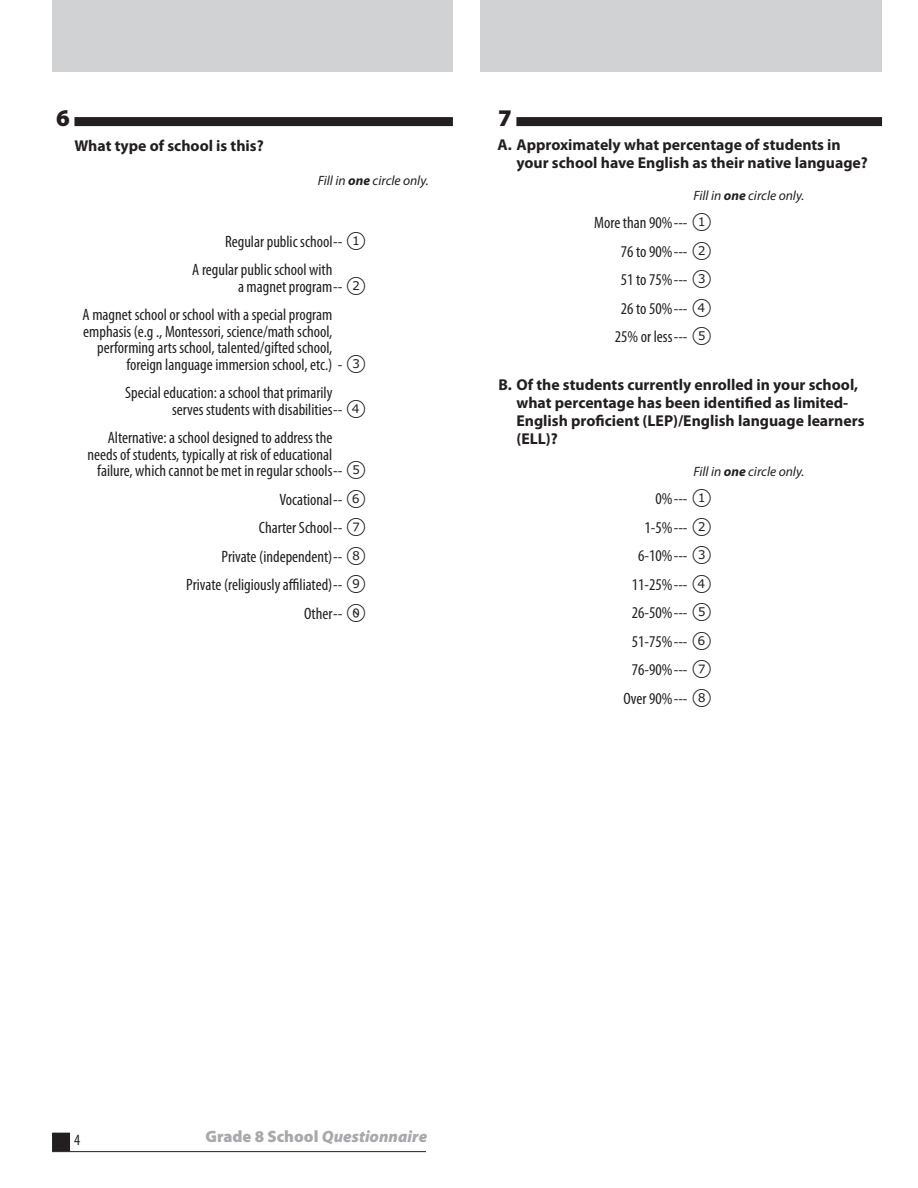
<style>
.page{position:relative;width:918px;height:1188px;background:#fff}
.page>*{position:absolute;margin:0;border:0;box-sizing:border-box;transform-origin:0 0}
.t1{font:900 24px "Myriad Pro";color:#231f20}
.t2{font:condensed 16.5px/28.5px "Myriad Pro";color:#231f20}
.t3{font:italic 900 16.5px "Myriad Pro";color:#a8a9ad}
.t4{font:700 15.75px/18px "Myriad Pro";color:#231f20}
.t5{font:condensed 15.75px "Myriad Pro";color:#231f20}
.t6{font:italic 13.5px "Myriad Pro";color:#231f20}
.s1{font-weight:700}
.s2{font-family:"TIMSS options";font-stretch:normal;font-size:22.5px}
.s3{font-style:normal}
</style>
<div class="page">
<div style="left:52px;top:0;width:401px;height:72px;background:#d1d2d4"></div>
<div style="left:480px;top:0;width:402px;height:72px;background:#d1d2d4"></div>
<div style="left:53px;top:1133px;width:16px;height:17px;background:#231f20"></div>
<div style="left:52px;top:1133px;width:18px;height:18px;border:2px solid #231f20"></div>
<hr style="left:52px;top:1151px;width:374px;height:1px;background:#231f20">
<div style="left:74px;top:117px;width:379px;height:9px;background:#231f20"></div>
<div style="left:516px;top:117px;width:366px;height:9px;background:#231f20"></div>
<h1 class="t1" style="left:56px;top:104px;width:15px">6</h1>
<p class="t4" style="left:74px;top:136px;width:191px">What type of school is this?</p>
<p class="t6" style="left:318px;top:173px;width:112px">Fill in <span class="s1">one</span> circle only.</p>
<p class="t2" style="left:192px;top:227px;width:175px;text-indent:33px">Regular public school-- <span class="s2">1<br></span>A regular public school with</p>
<p class="t2" style="left:83px;top:272px;width:285px;text-indent:155px">a magnet program-- <span class="s2">2<br></span>A magnet school or school with a special program</p>
<p class="t2" style="left:83px;top:317px;width:251px">emphasis (e.g ., Montessori, science/math school,</p>
<p class="t2" style="left:97px;top:333px;width:237px">performing arts school, talented/gifted school,</p>
<p class="t2" style="left:126px;top:350px;width:241px">foreign language immersion school, etc.) - <span class="s2">3</span></p>
<p class="t2" style="left:172px;top:384px;width:195px;line-height:16.5px;text-indent:-47px">Special education: a school that primarily serves students with disabilities-- <span class="s2">4</span></p>
<p class="t2" style="left:108px;top:423px;width:226px">Alternative: a school designed to address the</p>
<p class="t2" style="left:88px;top:440px;width:246px">needs of students, typically at risk of educational</p>
<p class="t2" style="left:97px;top:456px;width:270px">failure, which cannot be met in regular schools-- <span class="s2">5</span></p>
<p class="t2" style="left:186px;top:485px;width:181px;text-align:right">Vocational-- <span class="s2">6<br></span>Charter School-- <span class="s2">7<br></span>Private (independent)-- <span class="s2">8<br></span>Private (religiously affiliated)-- <span class="s2">9<br></span>Other-- <span class="s2">0</span></p>
<h1 class="t1" style="left:498px;top:104px;width:15px">7</h1>
<p class="t4" style="left:516px;top:135px;width:353px;text-indent:-19px">A. Approximately what percentage of students in your school have English as their native language?</p>
<p class="t6" style="left:693px;top:187px;width:112px">Fill in <span class="s1">one</span> circle only.</p>
<p class="t2" style="left:594px;top:208px;width:119px;text-align:right">More than 90%--- <span class="s2">1<br></span>76 to 90%--- <span class="s2">2<br></span>51 to 75%--- <span class="s2">3<br></span>26 to 50%--- <span class="s2">4<br></span>25% or less--- <span class="s2">5</span></p>
<p class="t4" style="left:516px;top:375px;width:350px;text-indent:-18px">B. Of the students currently enrolled in your school, what percentage has been identified as limited-English proficient (LEP)/English language learners (ELL)?</p>
<p class="t6" style="left:693px;top:463px;width:112px">Fill in <span class="s1">one</span> circle only.</p>
<p class="t2" style="left:623px;top:484px;width:90px;text-align:right">0%--- <span class="s2">1<br></span>1-5%--- <span class="s2">2<br></span>6-10%--- <span class="s2">3<br></span>11-25%--- <span class="s2">4<br></span>26-50%--- <span class="s2">5<br></span>51-75%--- <span class="s2">6<br></span>76-90%--- <span class="s2">7<br></span>Over 90%--- <span class="s2">8</span></p>
<p class="t5" style="left:74px;top:1130px;width:8px">4</p>
<p class="t3" style="left:206px;top:1127px;width:223px"><span class="s3">Grade 8 School</span> Questionnaire</p>
</div>
